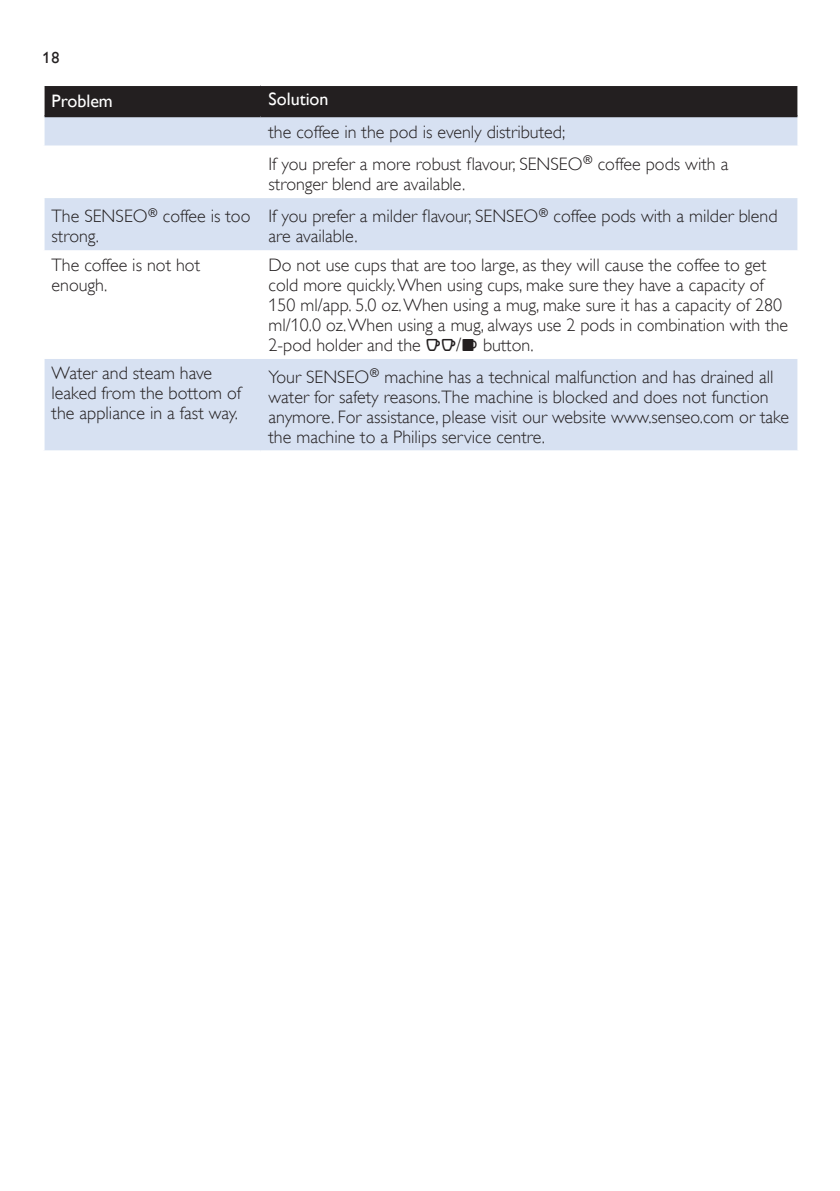
<style>
.page{position:relative;width:840px;height:1191px;background:#fff}
.page>*{position:absolute;margin:0;border:0;box-sizing:border-box;transform-origin:0 0}
.t1{font:18px/20px "Gill Sans Alt One WGL Light";color:#231f20}
.t2{font:18px "Gill Sans Alt One WGL";color:#fff}
.t3{font:16px "Gill Sans Alt One WGL";color:#231f20}
.s1{font-family:"Philipslll Font"}
.s2{font-size:19px}
.s3{font-family:"Philipslll Font";font-size:24px}
</style>
<div class="page">
<div style="left:45px;top:86px;width:752px;height:29px;background:#231f20"></div>
<div style="left:45px;top:117px;width:752px;height:333px;background:#d7e1f2"></div>
<svg style="left:45px;top:146px;width:752px;height:213px"></svg>
<hr style="left:45px;top:115px;width:215px;height:2px;background:#231f20">
<hr style="left:260px;top:115px;width:537px;height:2px;background:#231f20">
<p class="t3" style="left:43px;top:47px;width:18px">18</p>
<p class="t2" style="left:52px;top:89px;width:63px">Problem</p>
<p class="t2" style="left:268px;top:87px;width:61px">Solution</p>
<p class="t1" style="left:268px;top:116px;width:461px;line-height:32.4px">the coffee in the pod is evenly distributed;<br>If you prefer a more robust flavour, SENSEO<sup>\</sup> coffee pods with a</p>
<p class="t1" style="left:268px;top:174px;width:198px">stronger blend are available.</p>
<p class="t1" style="left:52px;top:206px;width:200px">The SENSEO<sup>\</sup> coffee is too strong.</p>
<p class="t1" style="left:268px;top:206px;width:510px">If you prefer a milder flavour, SENSEO<sup>\</sup> coffee pods with a milder blend are available.</p>
<p class="t1" style="left:52px;top:255px;width:150px">The coffee is not hot enough.</p>
<p class="t1" style="left:268px;top:255px;width:521px">Do not use cups that are too large, as they will cause the coffee to get cold more quickly. When using cups, make sure they have a capacity of 150 ml/app. 5.0 oz. When using a mug, make sure it has a capacity of 280 ml/10.0 oz. When using a mug, always use 2 pods in combination with the 2-pod holder and the <span class="s1">qq</span><span class="s2">/</span><span class="s3">w</span> button.</p>
<p class="t1" style="left:52px;top:363px;width:191px">Water and steam have leaked from the bottom of the appliance in a fast way.</p>
<p class="t1" style="left:268px;top:367px;width:522px">Your SENSEO<sup>\</sup> machine has a technical malfunction and has drained all water for safety reasons.The machine is blocked and does not function anymore. For assistance, please visit our website www.senseo.com or take the machine to a Philips service centre.</p>
</div>
